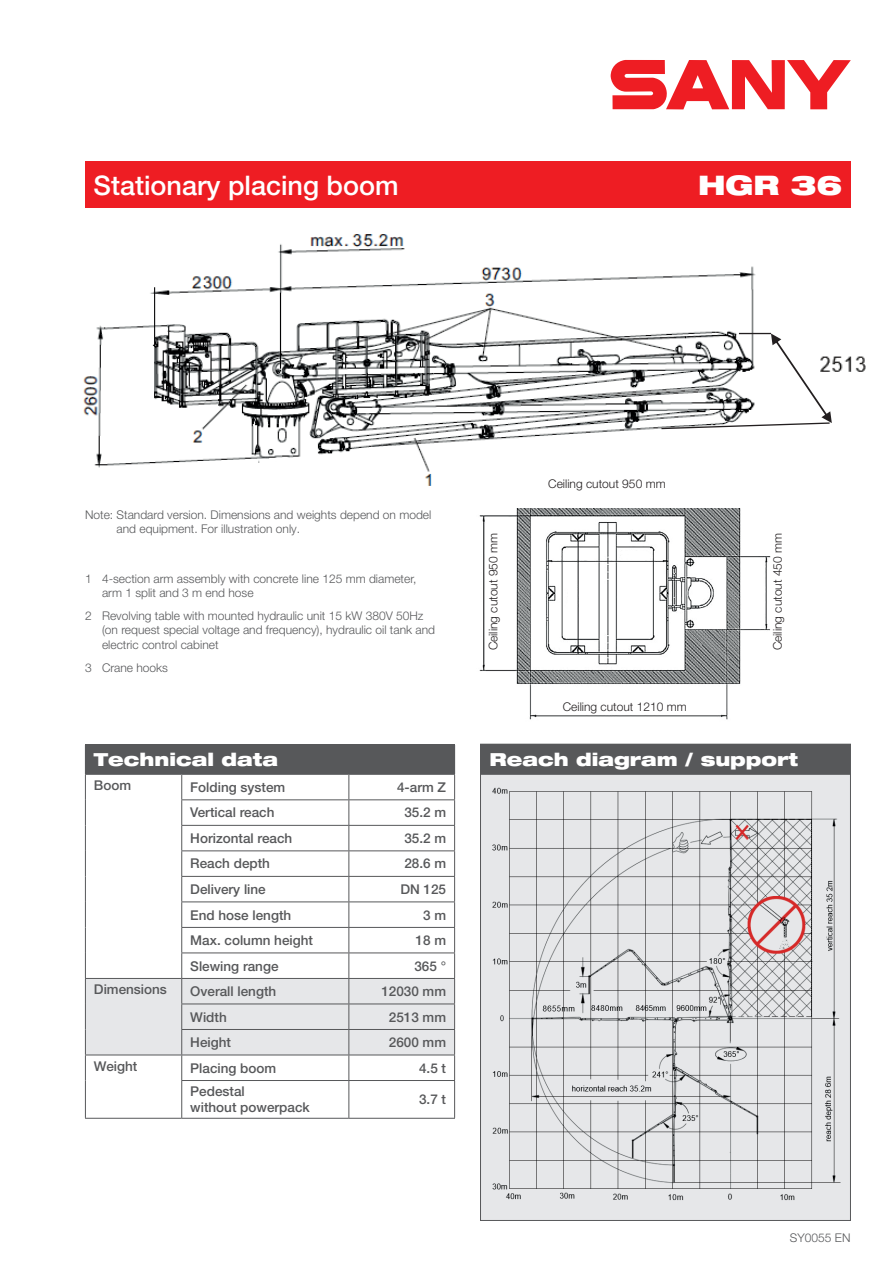
<style>
.page{position:relative;width:893px;height:1263px;background:#fff}
.page>*{position:absolute;margin:0;border:0;box-sizing:border-box;transform-origin:0 0}
.t1{font:500 27px "Helvetica Neue LT Pro";color:#fff}
.t2{font:900 expanded 27px "Helvetica Neue LT Pro";color:#fff}
.t3{font:900 expanded 18px "Helvetica Neue LT Pro";color:#fff}
.t4{font:500 13.5px/16.2px "Helvetica Neue LT Pro";color:#57585a}
.t5{font:300 12px/14.4px "Helvetica Neue LT Pro";color:#57585a}
.t6{font:300 12px "Helvetica Neue LT Pro";color:#231f20}
</style>
<div class="page">
<img style="left:479px;top:508px;width:292px;height:212px">
<div style="left:480px;top:744px;width:371px;height:477px;background:#e6e7e9;border:1px solid #57585a"></div>
<div style="left:85px;top:162px;width:765px;height:46px;background:#ee1d23"></div>
<svg style="left:611px;top:60px;width:240px;height:49px"></svg>
<img style="left:492px;top:787px;width:349px;height:414px">
<img style="left:83px;top:234px;width:688px;height:252px">
<svg style="left:660px;top:333px;width:172px;height:97px"></svg>
<hr style="left:739px;top:333px;width:32px;height:1px;background:#231f20">
<img style="left:810px;top:350px;width:56px;height:31px">
<svg style="left:228px;top:456px;width:169px;height:30px"></svg>
<div style="left:533px;top:442px;width:177px;height:55px;background:#fff"></div>
<div style="left:481px;top:744px;width:369px;height:30px;background:#57585a"></div>
<hr style="left:480px;top:744px;width:370px;height:1px;background:#57585a">
<svg style="left:480px;top:745px;width:1px;height:29px"></svg>
<hr style="left:480px;top:774px;width:370px;height:1px;background:#57585a">
<hr style="left:85px;top:1080px;width:1px;height:38px;background:#57585a">
<hr style="left:181px;top:1080px;width:168px;height:1px;background:#57585a">
<hr style="left:181px;top:1081px;width:1px;height:37px;background:#57585a">
<hr style="left:349px;top:1080px;width:106px;height:1px;background:#57585a">
<hr style="left:348px;top:1081px;width:1px;height:37px;background:#57585a">
<hr style="left:454px;top:1081px;width:1px;height:37px;background:#57585a">
<hr style="left:85px;top:1118px;width:97px;height:1px;background:#57585a">
<hr style="left:182px;top:1118px;width:167px;height:1px;background:#57585a">
<hr style="left:349px;top:1118px;width:106px;height:1px;background:#57585a">
<hr style="left:85px;top:744px;width:97px;height:1px;background:#57585a">
<hr style="left:182px;top:744px;width:167px;height:1px;background:#57585a">
<hr style="left:349px;top:744px;width:106px;height:1px;background:#57585a">
<svg style="left:85px;top:745px;width:370px;height:335px"></svg>
<hr style="left:85px;top:774px;width:97px;height:1px;background:#57585a">
<hr style="left:182px;top:774px;width:167px;height:1px;background:#57585a">
<hr style="left:349px;top:774px;width:106px;height:1px;background:#57585a">
<h1 class="t1" style="left:94px;top:169px;width:307px">Stationary placing boom</h1>
<h1 class="t2" style="left:698px;top:167px;width:146px">HGR 36</h1>
<p class="t5" style="left:117px;top:507px;width:316px;text-indent:-32px">Note: Standard version. Dimensions and weights depend on model and equipment. For illustration only.</p>
<p class="t5" style="left:102px;top:571px;width:316px;text-indent:-17px">1 4-section arm assembly with concrete line 125 mm diameter, arm 1 split and 3 m end hose</p>
<p class="t5" style="left:102px;top:608px;width:334px;text-indent:-17px">2 Revolving table with mounted hydraulic unit 15 kW 380V 50Hz (on request special voltage and frequency), hydraulic oil tank and electric control cabinet</p>
<p class="t5" style="left:85px;top:660px;width:85px">3 Crane hooks</p>
<h2 class="t3" style="left:94px;top:748px;width:186px">Technical data</h2>
<p class="t4" style="left:94px;top:777px;width:39px">Boom</p>
<p class="t4" style="left:190px;top:779px;width:97px">Folding system</p>
<p class="t4" style="left:397px;top:779px;width:51px">4-arm Z</p>
<p class="t4" style="left:190px;top:804px;width:86px">Vertical reach</p>
<p class="t4" style="left:404px;top:804px;width:43px">35.2 m</p>
<p class="t4" style="left:190px;top:830px;width:104px">Horizontal reach</p>
<p class="t4" style="left:404px;top:830px;width:43px">35.2 m</p>
<p class="t4" style="left:190px;top:855px;width:81px">Reach depth</p>
<p class="t4" style="left:404px;top:855px;width:43px">28.6 m</p>
<p class="t4" style="left:190px;top:881px;width:77px">Delivery line</p>
<p class="t4" style="left:400px;top:881px;width:47px">DN 125</p>
<p class="t4" style="left:190px;top:906px;width:103px">End hose length</p>
<p class="t4" style="left:423px;top:906px;width:25px">3 m</p>
<p class="t4" style="left:190px;top:932px;width:124px">Max. column height</p>
<p class="t4" style="left:416px;top:932px;width:32px">18 m</p>
<p class="t4" style="left:190px;top:957px;width:90px">Slewing range</p>
<p class="t4" style="left:414px;top:957px;width:33px">365 °</p>
<p class="t4" style="left:94px;top:981px;width:75px">Dimensions</p>
<p class="t4" style="left:190px;top:983px;width:88px">Overall length</p>
<p class="t4" style="left:381px;top:983px;width:66px">12030 mm</p>
<p class="t4" style="left:190px;top:1008px;width:38px">Width</p>
<p class="t4" style="left:389px;top:1008px;width:59px">2513 mm</p>
<p class="t4" style="left:190px;top:1034px;width:42px">Height</p>
<p class="t4" style="left:389px;top:1034px;width:59px">2600 mm</p>
<p class="t4" style="left:94px;top:1057px;width:45px">Weight</p>
<p class="t4" style="left:190px;top:1059px;width:88px">Placing boom</p>
<p class="t4" style="left:419px;top:1059px;width:29px">4.5 t</p>
<p class="t4" style="left:190px;top:1083px;width:121px">Pedestal<br>without powerpack</p>
<p class="t4" style="left:419px;top:1091px;width:29px">3.7 t</p>
<p class="t6" style="left:486px;top:650px;width:119px;rotate:-90deg">Ceiling cutout 950 mm</p>
<p class="t6" style="left:548px;top:477px;width:119px">Ceiling cutout 950 mm</p>
<p class="t6" style="left:563px;top:699px;width:126px">Ceiling cutout 1210 mm</p>
<p class="t6" style="left:770px;top:650px;width:119px;rotate:-90deg">Ceiling cutout 450 mm</p>
<h2 class="t3" style="left:489px;top:748px;width:310px">Reach diagram / support</h2>
<p class="t5" style="left:790px;top:1230px;width:62px">SY0055 EN</p>
</div>
